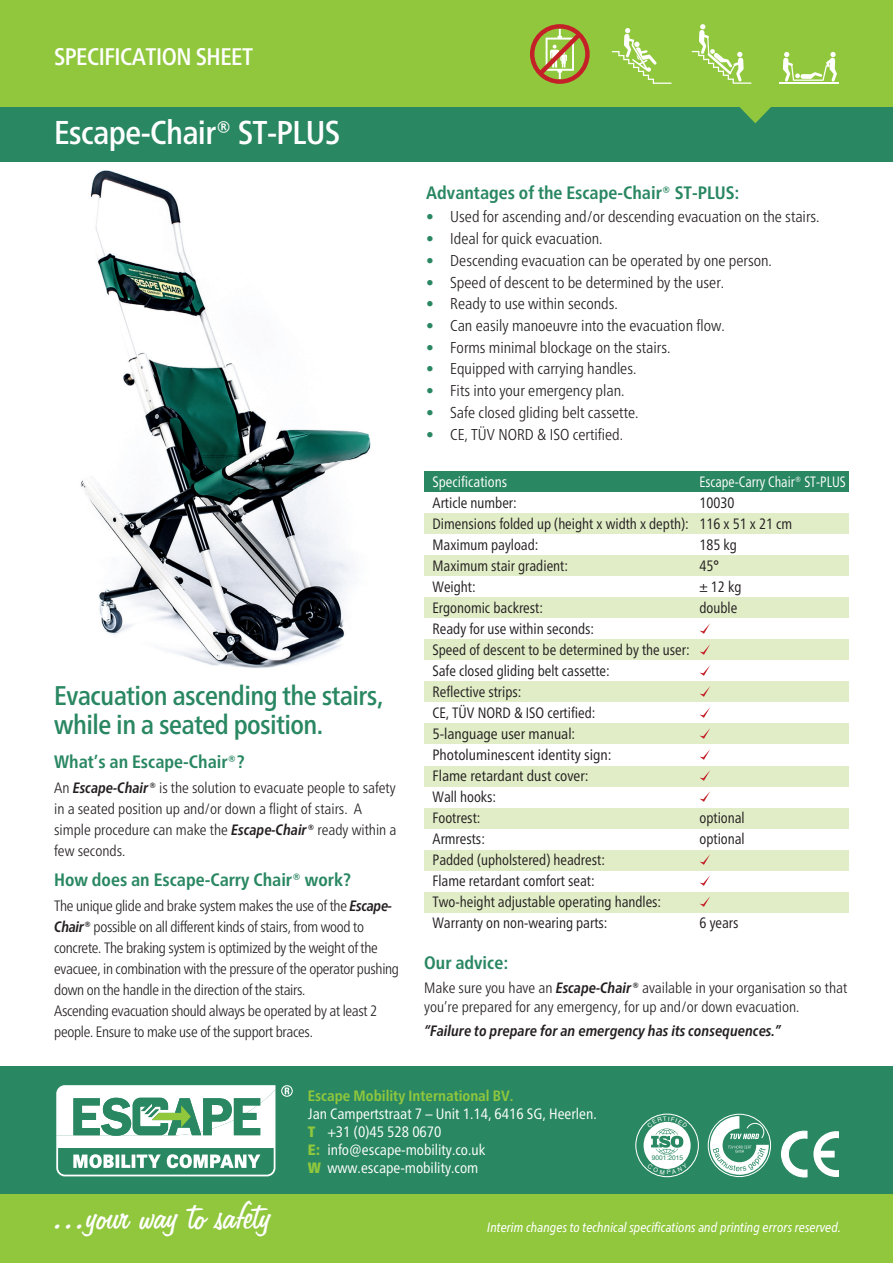
<style>
.page{position:relative;width:893px;height:1263px;background:#fff}
.page>*{position:absolute;margin:0;border:0;box-sizing:border-box;transform-origin:0 0}
.t1{font:44.85px "Freehand 575 BT Regular B";color:#fff}
.t2{font:500 condensed 33px "Frutiger Neue LT";letter-spacing:-.02em;color:#fff}
.t3{font:500 condensed 27px/28.5px "Frutiger Neue LT";letter-spacing:-.02em;color:#298762}
.t4{font:500 condensed 24px "Frutiger Neue LT";letter-spacing:-.02em;color:#fff}
.t5{font:700 condensed 18px "Frutiger Neue LT";color:#298762}
.t6{font:300 condensed 15.75px "Frutiger Neue LT";color:#231f20}
.t7{font:condensed 15px/21px "Frutiger Neue LT";color:#231f20;scale:.96 1}
.t8{font:300 condensed 15px/21px "Frutiger Neue LT";letter-spacing:-.02em;color:#231f20}
.t9{font:300 condensed 15px/21px "Frutiger Neue LT";color:#231f20}
.t10{font:condensed 15px/18px "Frutiger Neue LT";color:#fff}
.t11{font:italic 700 condensed 15px "Frutiger Neue LT";color:#231f20}
.t12{font:700 condensed 15px "Frutiger Neue LT";color:#90c73d}
.t13{font:condensed 15px "Frutiger Neue LT";color:#fff;scale:.9 1}
.t14{font:condensed 15px "Frutiger Neue LT";color:#fff;scale:.96 1}
.t15{font:italic condensed 13.5px "Frutiger Neue LT";color:#fff}
.t16{font:6.75px "Helvetica";color:#298762}
.s1{font-weight:700;font-style:italic}
.s2{color:#298762}
.s3{font-weight:900;color:#90c73d}
</style>
<div class="page">
<img style="left:80px;top:170px;width:291px;height:498px">
<div style="left:425px;top:891px;width:424px;height:21px;background:#e1edc7"></div>
<div style="left:0;top:105px;width:893px;height:57px;background:#298762"></div>
<div style="left:0;top:0;width:893px;height:106px;background:#90c73d"></div>
<svg style="left:738px;top:106px;width:34px;height:17px"></svg>
<svg style="left:530px;top:24px;width:60px;height:60px"></svg>
<svg style="left:612px;top:28px;width:59px;height:56px"></svg>
<svg style="left:692px;top:24px;width:59px;height:60px"></svg>
<svg style="left:783px;top:52px;width:54px;height:30px"></svg>
<hr style="left:779px;top:83px;width:60px;height:1px;background:#fff">
<div style="left:425px;top:471px;width:424px;height:21px;background:#298762"></div>
<div style="left:425px;top:513px;width:424px;height:21px;background:#e1edc7"></div>
<div style="left:425px;top:555px;width:424px;height:21px;background:#e1edc7"></div>
<div style="left:425px;top:597px;width:424px;height:21px;background:#e1edc7"></div>
<div style="left:425px;top:639px;width:424px;height:21px;background:#e1edc7"></div>
<div style="left:425px;top:681px;width:424px;height:21px;background:#e1edc7"></div>
<div style="left:425px;top:723px;width:424px;height:21px;background:#e1edc7"></div>
<div style="left:425px;top:766px;width:424px;height:20px;background:#e1edc7"></div>
<div style="left:425px;top:808px;width:424px;height:20px;background:#e1edc7"></div>
<div style="left:425px;top:850px;width:424px;height:21px;background:#e1edc7"></div>
<svg style="left:699px;top:623px;width:11px;height:11px"></svg>
<svg style="left:699px;top:644px;width:11px;height:11px"></svg>
<svg style="left:699px;top:665px;width:11px;height:11px"></svg>
<svg style="left:699px;top:686px;width:11px;height:11px"></svg>
<svg style="left:699px;top:707px;width:11px;height:11px"></svg>
<svg style="left:699px;top:728px;width:11px;height:11px"></svg>
<svg style="left:699px;top:749px;width:11px;height:11px"></svg>
<svg style="left:699px;top:770px;width:11px;height:11px"></svg>
<svg style="left:699px;top:791px;width:11px;height:11px"></svg>
<svg style="left:699px;top:854px;width:11px;height:11px"></svg>
<svg style="left:699px;top:875px;width:11px;height:11px"></svg>
<svg style="left:699px;top:896px;width:11px;height:11px"></svg>
<div style="left:0;top:1066px;width:893px;height:197px;background:#298762"></div>
<div style="left:0;top:1195px;width:893px;height:68px;background:#90c73d"></div>
<svg style="left:281px;top:1085px;width:12px;height:12px"></svg>
<svg style="left:56px;top:1085px;width:219px;height:91px"></svg>
<svg style="left:708px;top:1114px;width:63px;height:63px"></svg>
<div style="left:644px;top:1122px;width:47px;height:47px;background:#fff;border-radius:50%"></div>
<div style="left:635px;top:1113px;width:64px;height:64px;border:1px solid #fff;border-radius:50%"></div>
<svg style="left:781px;top:1131px;width:26px;height:46px"></svg>
<svg style="left:813px;top:1131px;width:26px;height:46px"></svg>
<svg style="left:647px;top:1116px;width:41px;height:39px"></svg>
<svg style="left:647px;top:1163px;width:41px;height:11px"></svg>
<h3 class="t4" style="left:54px;top:43px;width:201px">SPECIFICATION SHEET</h3>
<h2 class="t2" style="left:54px;top:113px;width:288px">Escape-Chair® ST-PLUS</h2>
<h3 class="t3" style="left:54px;top:681px;width:330px">Evacuation ascending the stairs, while in a seated position.</h3>
<p class="t5" style="left:54px;top:751px;width:192px">What’s an Escape-Chair®?</p>
<p class="t9" style="left:54px;top:778px;width:344px">An <span class="s1">Escape-Chair®</span> is the solution to evacuate people to safety in a seated position up and/or down a flight of stairs. A simple procedure can make the <span class="s1">Escape-Chair®</span> ready within a few seconds.</p>
<p class="t5" style="left:54px;top:869px;width:298px">How does an Escape-Carry Chair® work?</p>
<p class="t8" style="left:54px;top:895px;width:346px">The unique glide and brake system makes the use of the <span class="s1">Escape-Chair®</span> possible on all different kinds of stairs, from wood to concrete. The braking system is optimized by the weight of the evacuee, in combination with the pressure of the operator pushing down on the handle in the direction of the stairs.<br>Ascending evacuation should always be operated by at least 2 people. Ensure to make use of the support braces.</p>
<p class="t5" style="left:426px;top:182px;width:315px">Advantages of the Escape-Chair® ST-PLUS:</p>
<p class="t6" style="left:426px;top:208px;width:395px"><span class="s2">•</span> Used for ascending and/or descending evacuation on the stairs.</p>
<p class="t6" style="left:426px;top:229px;width:178px"><span class="s2">•</span> Ideal for quick evacuation.</p>
<p class="t6" style="left:426px;top:251px;width:347px"><span class="s2">•</span> Descending evacuation can be operated by one person.</p>
<p class="t6" style="left:426px;top:273px;width:299px"><span class="s2">•</span> Speed of descent to be determined by the user.</p>
<p class="t6" style="left:426px;top:294px;width:193px"><span class="s2">•</span> Ready to use within seconds.</p>
<p class="t6" style="left:426px;top:316px;width:300px"><span class="s2">•</span> Can easily manoeuvre into the evacuation flow.</p>
<p class="t6" style="left:426px;top:338px;width:246px"><span class="s2">•</span> Forms minimal blockage on the stairs.</p>
<p class="t6" style="left:426px;top:360px;width:212px"><span class="s2">•</span> Equipped with carrying handles.</p>
<p class="t6" style="left:426px;top:381px;width:200px"><span class="s2">•</span> Fits into your emergency plan.</p>
<p class="t6" style="left:426px;top:403px;width:214px"><span class="s2">•</span> Safe closed gliding belt cassette.</p>
<p class="t6" style="left:426px;top:425px;width:198px"><span class="s2">•</span> CE, TÜV NORD &amp; ISO certified.</p>
<p class="t14" style="left:432px;top:473px;width:79px">Specifications</p>
<p class="t13" style="left:699px;top:473px;width:164px">Escape-Carry Chair® ST-PLUS</p>
<p class="t7" style="left:432px;top:492px;width:89px">Article number:</p>
<p class="t7" style="left:432px;top:492px;width:376px;text-indent:267px">10030<br>Dimensions folded up (height x width x depth): 116 x 51 x 21 cm<br>Maximum payload:</p>
<p class="t7" style="left:700px;top:534px;width:40px">185 kg</p>
<p class="t7" style="left:432px;top:555px;width:143px">Maximum stair gradient:</p>
<p class="t7" style="left:700px;top:555px;width:22px">45°</p>
<p class="t7" style="left:432px;top:576px;width:47px">Weight:</p>
<p class="t7" style="left:700px;top:576px;width:45px">±12kg</p>
<p class="t7" style="left:432px;top:597px;width:117px">Ergonomic backrest:</p>
<p class="t7" style="left:700px;top:597px;width:41px">double</p>
<p class="t7" style="left:432px;top:618px;width:269px">Ready for use within seconds:<br>Speed of descent to be determined by the user:<br>Safe closed gliding belt cassette:<br>Reflective strips:<br>CE, TÜV NORD &amp; ISO certified:<br>5-language user manual:<br>Photoluminescent identity sign:<br>Flame retardant dust cover:<br>Wall hooks:<br>Footrest:</p>
<p class="t7" style="left:699px;top:807px;width:49px">optional</p>
<p class="t7" style="left:432px;top:828px;width:56px">Armrests:</p>
<p class="t7" style="left:699px;top:828px;width:49px">optional</p>
<p class="t7" style="left:432px;top:849px;width:240px">Padded (upholstered) headrest:<br>Flame retardant comfort seat:<br>Two-height adjustable operating handles:<br>Warranty on non-wearing parts:</p>
<p class="t7" style="left:699px;top:912px;width:42px">6 years</p>
<p class="t5" style="left:424px;top:952px;width:86px">Our advice:</p>
<p class="t9" style="left:424px;top:978px;width:424px;line-height:19.5px">Make sure you have an <span class="s1">Escape-Chair®</span> available in your organisation so that you’re prepared for any emergency, for up and/or down evacuation.</p>
<p class="t11" style="left:424px;top:1022px;width:358px">“Failure to prepare for an emergency has its consequences.”</p>
<h1 class="t1" style="left:54px;top:1191px;width:219px">...your way to safety</h1>
<p class="t12" style="left:308px;top:1087px;width:207px">Escape Mobility International BV.</p>
<p class="t10" style="left:308px;top:1104px;width:290px">Jan Campertstraat 7 – Unit 1.14, 6416 SG, Heerlen.<br><span class="s3">T</span> +31 (0)45 528 0670<br><span class="s3">E:</span> info@escape-mobility.co.uk<br><span class="s3">W</span> www.escape-mobility.com</p>
<p class="t16" style="left:652px;top:1153px;width:33px">9001:2015</p>
<p class="t15" style="left:487px;top:1219px;width:355px">Interim changes to technical specifications and printing errors reserved.</p>
</div>
